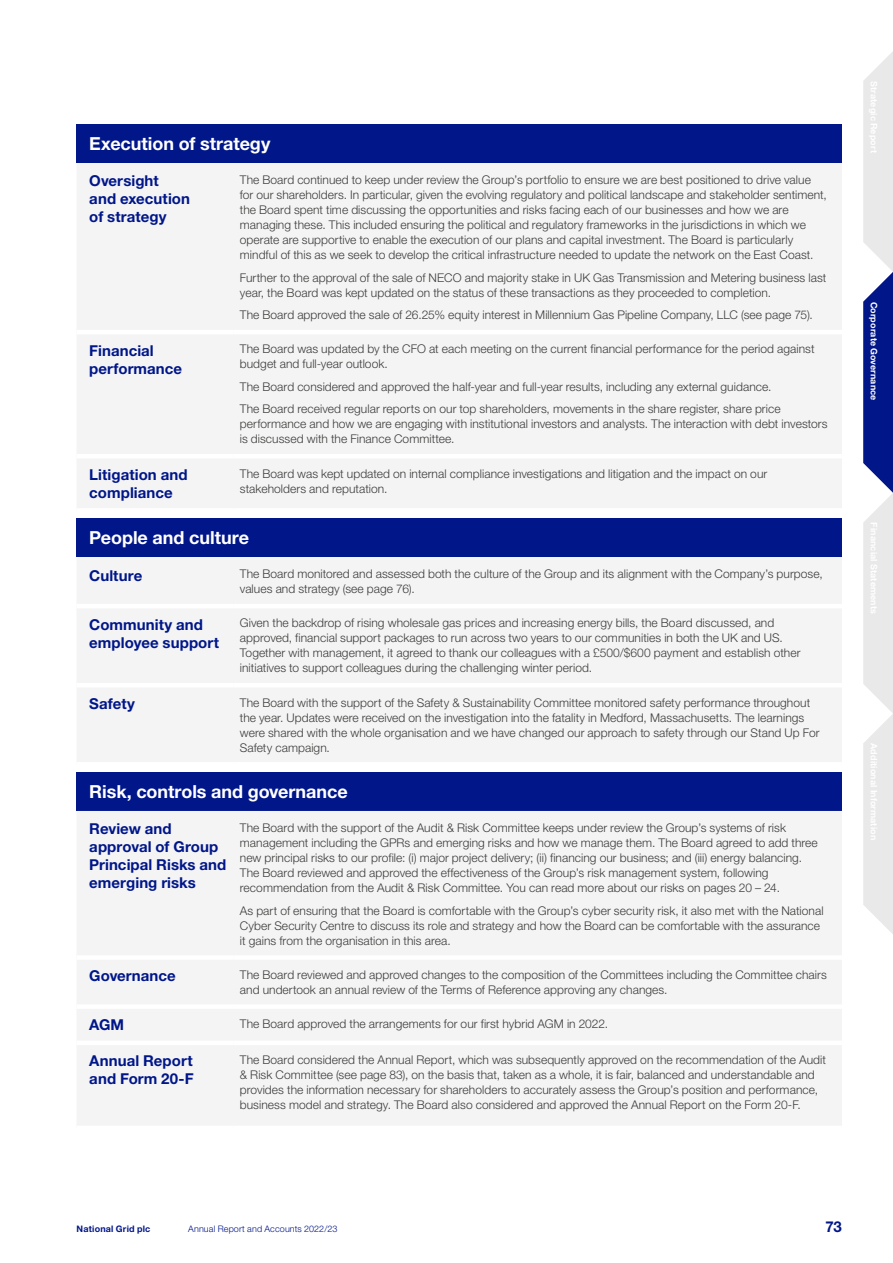
<style>
.page{position:relative;width:893px;height:1263px;background:#fff}
.page>*{position:absolute;margin:0;border:0;box-sizing:border-box;transform-origin:0 0}
.t1{font:700 18px "Helvetica Neue LT Std";letter-spacing:-.005em;color:#fff}
.t2{font:700 15px/18px "Helvetica Neue LT Std";letter-spacing:.005em;color:#001689}
.t3{font:300 12px/15px "Helvetica Neue LT Std";letter-spacing:.005em;color:#3c3c3b}
.t4{font:300 9px "Helvetica Neue LT Std";letter-spacing:.015em;color:#001689}
.t5{font:700 9px "Helvetica Neue LT Std";letter-spacing:.01em;color:#fff}
.t6{font:700 9px "Helvetica Neue LT Std";letter-spacing:.02em;color:#001689}
</style>
<div class="page">
<div style="left:77px;top:125px;width:765px;height:38px;background:#001689"></div>
<div style="left:77px;top:163px;width:765px;height:345px;background:#f4f4f4"></div>
<hr style="left:77px;top:330px;width:157px;height:4px;background:#fff">
<hr style="left:234px;top:330px;width:608px;height:4px;background:#fff">
<hr style="left:77px;top:454px;width:157px;height:4px;background:#fff">
<hr style="left:234px;top:454px;width:608px;height:4px;background:#fff">
<div style="left:77px;top:519px;width:765px;height:38px;background:#001689"></div>
<div style="left:77px;top:557px;width:765px;height:205px;background:#f4f4f4"></div>
<hr style="left:77px;top:604px;width:157px;height:4px;background:#fff">
<hr style="left:234px;top:604px;width:608px;height:4px;background:#fff">
<hr style="left:77px;top:683px;width:157px;height:4px;background:#fff">
<hr style="left:234px;top:683px;width:608px;height:4px;background:#fff">
<div style="left:77px;top:772px;width:765px;height:39px;background:#001689"></div>
<div style="left:77px;top:811px;width:765px;height:314px;background:#f4f4f4"></div>
<div style="left:77px;top:1040px;width:157px;height:5px;background:#fff"></div>
<div style="left:234px;top:1040px;width:608px;height:5px;background:#fff"></div>
<div style="left:77px;top:1004px;width:157px;height:5px;background:#fff"></div>
<div style="left:234px;top:1004px;width:608px;height:5px;background:#fff"></div>
<div style="left:77px;top:955px;width:157px;height:5px;background:#fff"></div>
<div style="left:234px;top:955px;width:608px;height:5px;background:#fff"></div>
<svg style="left:863px;top:51px;width:30px;height:883px"></svg>
<h1 class="t1" style="left:89px;top:133px;width:183px">Execution of strategy</h1>
<p class="t2" style="left:89px;top:172px;width:102px">Oversight<br>and execution of strategy</p>
<p class="t3" style="left:240px;top:172px;width:588px">The Board continued to keep under review the Group’s portfolio to ensure we are best positioned to drive value for our shareholders. In particular, given the evolving regulatory and political landscape and stakeholder sentiment, the Board spent time discussing the opportunities and risks facing each of our businesses and how we are managing these. This included ensuring the political and regulatory frameworks in the jurisdictions in which we operate are supportive to enable the execution of our plans and capital investment. The Board is particularly mindful of this as we seek to develop the critical infrastructure needed to update the network on the East Coast.</p>
<p class="t3" style="left:240px;top:270px;width:588px">Further to the approval of the sale of NECO and majority stake in UK Gas Transmission and Metering business last year, the Board was kept updated on the status of these transactions as they proceeded to completion.</p>
<p class="t3" style="left:240px;top:307px;width:575px">The Board approved the sale of 26.25% equity interest in Millennium Gas Pipeline Company, LLC (see page 75).</p>
<p class="t2" style="left:89px;top:341px;width:94px">Financial performance</p>
<p class="t3" style="left:240px;top:341px;width:576px">The Board was updated by the CFO at each meeting on the current financial performance for the period against budget and full-year outlook.</p>
<p class="t3" style="left:240px;top:375px;width:542px;line-height:22.5px">The Board considered and approved the half-year and full-year results, including any external guidance.<br>The Board received regular reports on our top shareholders, movements in the share register, share price</p>
<p class="t3" style="left:240px;top:416px;width:589px">performance and how we are engaging with institutional investors and analysts. The interaction with debt investors is discussed with the Finance Committee.</p>
<p class="t2" style="left:89px;top:465px;width:100px">Litigation and compliance</p>
<p class="t3" style="left:240px;top:465px;width:529px">The Board was kept updated on internal compliance investigations and litigation and the impact on our stakeholders and reputation.</p>
<h1 class="t1" style="left:89px;top:527px;width:161px">People and culture</h1>
<p class="t2" style="left:89px;top:566px;width:54px">Culture</p>
<p class="t3" style="left:240px;top:566px;width:584px">The Board monitored and assessed both the culture of the Group and its alignment with the Company’s purpose, values and strategy (see page 76).</p>
<p class="t2" style="left:89px;top:615px;width:131px">Community and employee support</p>
<p class="t3" style="left:240px;top:615px;width:562px">Given the backdrop of rising wholesale gas prices and increasing energy bills, the Board discussed, and approved, financial support packages to run across two years to our communities in both the UK and US.<br>Together with management, it agreed to thank our colleagues with a £500/$600 payment and establish other initiatives to support colleagues during the challenging winter period.</p>
<p class="t2" style="left:89px;top:694px;width:47px">Safety</p>
<p class="t3" style="left:240px;top:694px;width:581px">The Board with the support of the Safety &amp; Sustainability Committee monitored safety performance throughout the year. Updates were received on the investigation into the fatality in Medford, Massachusetts. The learnings were shared with the whole organisation and we have changed our approach to safety through our Stand Up For Safety campaign.</p>
<h1 class="t1" style="left:89px;top:781px;width:260px">Risk, controls and governance</h1>
<p class="t2" style="left:89px;top:820px;width:139px">Review and approval of Group<br>Principal Risks and emerging risks</p>
<p class="t3" style="left:240px;top:820px;width:579px">The Board with the support of the Audit &amp; Risk Committee keeps under review the Group’s systems of risk management including the GPRs and emerging risks and how we manage them. The Board agreed to add three new principal risks to our profile: (i) major project delivery; (ii) financing our business; and (iii) energy balancing.<br>The Board reviewed and approved the effectiveness of the Group’s risk management system, following recommendation from the Audit &amp; Risk Committee. You can read more about our risks on pages 20 – 24.</p>
<p class="t3" style="left:240px;top:903px;width:585px">As part of ensuring that the Board is comfortable with the Group’s cyber security risk, it also met with the National<br>Cyber Security Centre to discuss its role and strategy and how the Board can be comfortable with the assurance it gains from the organisation in this area.</p>
<p class="t2" style="left:89px;top:966px;width:88px">Governance</p>
<p class="t3" style="left:240px;top:967px;width:588px">The Board reviewed and approved changes to the composition of the Committees including the Committee chairs and undertook an annual review of the Terms of Reference approving any changes.</p>
<p class="t2" style="left:89px;top:1015px;width:36px">AGM</p>
<p class="t3" style="left:240px;top:1016px;width:370px">The Board approved the arrangements for our first hybrid AGM in 2022.</p>
<p class="t2" style="left:89px;top:1052px;width:106px">Annual Report and Form 20-F</p>
<p class="t3" style="left:240px;top:1052px;width:588px">The Board considered the Annual Report, which was subsequently approved on the recommendation of the Audit &amp; Risk Committee (see page 83), on the basis that, taken as a whole, it is fair, balanced and understandable and provides the information necessary for shareholders to accurately assess the Group’s position and performance, business model and strategy. The Board also considered and approved the Annual Report on the Form 20-F.</p>
<p class="t5" style="left:879px;top:301px;width:101px;rotate:90deg">Corporate Governance</p>
<p class="t6" style="left:77px;top:1224px;width:75px">National Grid plc</p>
<p class="t4" style="left:188px;top:1224px;width:151px">Annual Report and Accounts 2022/23</p>
<p class="t2" style="left:826px;top:1218px;width:18px">73</p>
</div>
